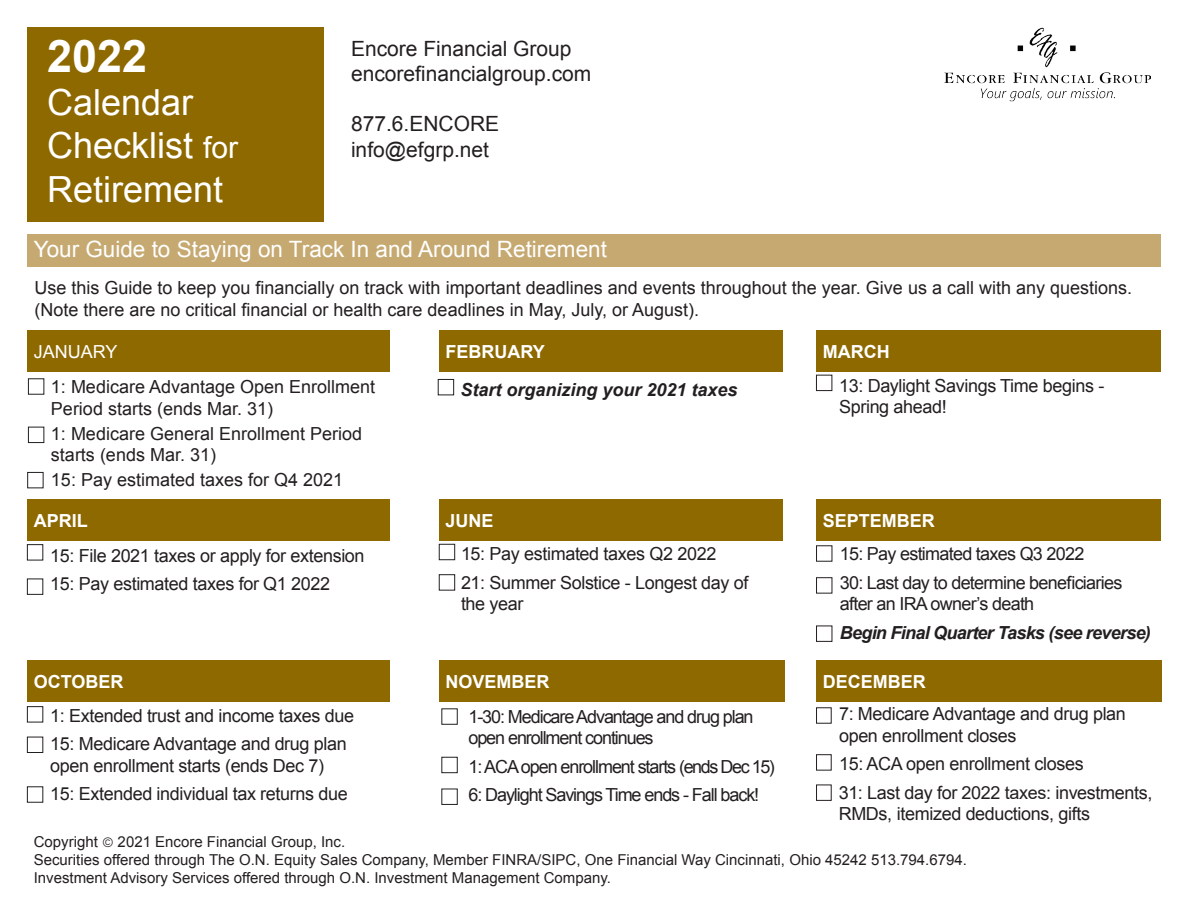
<style>
.page{position:relative;width:1188px;height:918px;background:#fff}
.page>*{position:absolute;margin:0;border:0;box-sizing:border-box;transform-origin:0 0}
.t1{font:700 45px "Arial";color:#fff}
.t2{font:36px/43.2px "Arial";color:#fff}
.t3{font:22.5px "Arial";color:#fff}
.t4{font:21px/25.2px "Arial";color:#231f20}
.t5{font:18px/28.3px "Arial";letter-spacing:-.02em;color:#231f20}
.t6{font:18px/21.6px "Arial";color:#231f20}
.t7{font:18px/21.6px "Arial";letter-spacing:-.06em;color:#231f20}
.t8{font:18px/28.3px "Arial";letter-spacing:-.04em;color:#231f20}
.t9{font:700 18px "Arial";color:#fff}
.t10{font:italic 700 18px "Arial";letter-spacing:-.04em;color:#231f20}
.t11{font:italic 700 18px "Arial";color:#231f20}
.t12{font:18px "Arial";color:#fff}
.t13{font:15px/18px "Arial";color:#231f20}
.s1{font-size:30px}
.s2{font-family:"Gurmukhi Sangam MN"}
</style>
<div class="page">
<div style="left:27px;top:27px;width:297px;height:194px;background:#8e6900"></div>
<div style="left:27px;top:234px;width:1134px;height:33px;background:#c6a971"></div>
<div style="left:27px;top:331px;width:363px;height:41px;background:#8e6900"></div>
<div style="left:439px;top:331px;width:344px;height:41px;background:#8e6900"></div>
<div style="left:816px;top:331px;width:345px;height:41px;background:#8e6900"></div>
<div style="left:27px;top:500px;width:362px;height:41px;background:#8e6900"></div>
<div style="left:439px;top:500px;width:344px;height:41px;background:#8e6900"></div>
<div style="left:816px;top:500px;width:345px;height:41px;background:#8e6900"></div>
<div style="left:27px;top:661px;width:362px;height:41px;background:#8e6900"></div>
<div style="left:439px;top:661px;width:345px;height:41px;background:#8e6900"></div>
<div style="left:816px;top:661px;width:346px;height:41px;background:#8e6900"></div>
<div style="left:28px;top:378px;width:16px;height:17px;border:1px solid #231f20"></div>
<div style="left:28px;top:427px;width:16px;height:16px;border:1px solid #231f20"></div>
<div style="left:27px;top:472px;width:17px;height:16px;border:1px solid #231f20"></div>
<div style="left:27px;top:544px;width:16px;height:16px;border:1px solid #231f20"></div>
<div style="left:27px;top:579px;width:16px;height:16px;border:1px solid #231f20"></div>
<div style="left:27px;top:706px;width:16px;height:16px;border:1px solid #231f20"></div>
<div style="left:27px;top:737px;width:16px;height:16px;border:1px solid #231f20"></div>
<div style="left:27px;top:786px;width:16px;height:17px;border:1px solid #231f20"></div>
<div style="left:441px;top:708px;width:17px;height:17px;border:1px solid #231f20"></div>
<div style="left:441px;top:757px;width:17px;height:16px;border:1px solid #231f20"></div>
<div style="left:441px;top:789px;width:17px;height:16px;border:1px solid #231f20"></div>
<div style="left:816px;top:707px;width:16px;height:17px;border:1px solid #231f20"></div>
<div style="left:816px;top:754px;width:16px;height:17px;border:1px solid #231f20"></div>
<div style="left:816px;top:785px;width:16px;height:16px;border:1px solid #231f20"></div>
<div style="left:816px;top:545px;width:16px;height:17px;border:1px solid #231f20"></div>
<div style="left:816px;top:577px;width:16px;height:17px;border:1px solid #231f20"></div>
<div style="left:816px;top:626px;width:16px;height:16px;border:1px solid #231f20"></div>
<div style="left:439px;top:544px;width:16px;height:16px;border:1px solid #231f20"></div>
<div style="left:439px;top:574px;width:16px;height:17px;border:1px solid #231f20"></div>
<div style="left:816px;top:375px;width:16px;height:16px;border:1px solid #231f20"></div>
<div style="left:438px;top:379px;width:16px;height:16px;border:1px solid #231f20"></div>
<img style="left:944px;top:27px;width:207px;height:75px">
<h1 class="t1" style="left:47px;top:27px;width:102px">2022</h1>
<h2 class="t2" style="left:47px;top:81px;width:193px">Calendar<br>Checklist <span class="s1">for<br></span>Retirement</h2>
<p class="t4" style="left:351px;top:36px;width:242px">Encore Financial Group encorefinancialgroup.com</p>
<p class="t4" style="left:351px;top:112px;width:150px">877.6.ENCORE info@efgrp.net</p>
<p class="t3" style="left:34px;top:235px;width:575px">Your Guide to Staying on Track In and Around Retirement</p>
<p class="t6" style="left:34px;top:277px;width:1099px">Use this Guide to keep you financially on track with important deadlines and events throughout the year. Give us a call with any questions. (Note there are no critical financial or health care deadlines in May, July, or August).</p>
<p class="t12" style="left:34px;top:340px;width:85px">JANUARY</p>
<p class="t9" style="left:446px;top:340px;width:101px">FEBRUARY</p>
<p class="t9" style="left:823px;top:340px;width:68px">MARCH</p>
<p class="t6" style="left:51px;top:376px;width:326px">1: Medicare Advantage Open Enrollment<br>Period starts (ends Mar. 31)</p>
<p class="t6" style="left:51px;top:423px;width:313px">1: Medicare General Enrollment Period starts (ends Mar. 31)</p>
<p class="t6" style="left:51px;top:470px;width:294px">15: Pay estimated taxes for Q4 2021</p>
<p class="t11" style="left:460px;top:378px;width:279px">Start organizing your 2021 taxes</p>
<p class="t5" style="left:839px;top:375px;width:267px;line-height:21.6px">13: Daylight Savings Time begins -<br>Spring ahead!</p>
<p class="t9" style="left:34px;top:508px;width:55px">APRIL</p>
<p class="t9" style="left:446px;top:508px;width:50px">JUNE</p>
<p class="t9" style="left:823px;top:508px;width:114px">SEPTEMBER</p>
<p class="t5" style="left:50px;top:542px;width:316px">15: File 2021 taxes or apply for extension<br>15: Pay estimated taxes for Q1 2022</p>
<p class="t5" style="left:461px;top:540px;width:289px">15: Pay estimated taxes Q2 2022<br>21: Summer Solstice - Longest day of</p>
<p class="t5" style="left:461px;top:590px;width:64px">the year</p>
<p class="t8" style="left:840px;top:540px;width:284px">15: Pay estimated taxes Q3 2022<br>30: Last day to determine beneficiaries</p>
<p class="t8" style="left:840px;top:590px;width:196px">after an IRA owner’s death</p>
<p class="t10" style="left:840px;top:621px;width:313px">Begin Final Quarter Tasks (see reverse)</p>
<p class="t9" style="left:34px;top:670px;width:91px">OCTOBER</p>
<p class="t9" style="left:446px;top:670px;width:106px">NOVEMBER</p>
<p class="t9" style="left:823px;top:670px;width:104px">DECEMBER</p>
<p class="t5" style="left:839px;top:703px;width:288px;line-height:21.6px">7: Medicare Advantage and drug plan open enrollment closes</p>
<p class="t5" style="left:839px;top:750px;width:315px">15: ACA open enrollment closes<br>31: Last day for 2022 taxes: investments,</p>
<p class="t5" style="left:839px;top:800px;width:253px">RMDs, itemized deductions, gifts</p>
<p class="t13" style="left:34px;top:833px;width:935px">Copyright <span class="s2">©</span> 2021 Encore Financial Group, Inc.<br>Securities offered through The O.N. Equity Sales Company, Member FINRA/SIPC, One Financial Way Cincinnati, Ohio 45242 513.794.6794.<br>Investment Advisory Services offered through O.N. Investment Management Company.</p>
<p class="t5" style="left:50px;top:701px;width:305px">1: Extended trust and income taxes due<br>15: Medicare Advantage and drug plan</p>
<p class="t5" style="left:50px;top:751px;width:299px">open enrollment starts (ends Dec 7)<br>15: Extended individual tax returns due</p>
<p class="t7" style="left:468px;top:706px;width:287px">1-30: Medicare Advantage and drug plan open enrollment continues</p>
<p class="t7" style="left:468px;top:753px;width:308px;line-height:28.3px">1: ACA open enrollment starts (ends Dec 15)<br>6: Daylight Savings Time ends - Fall back!</p>
</div>
